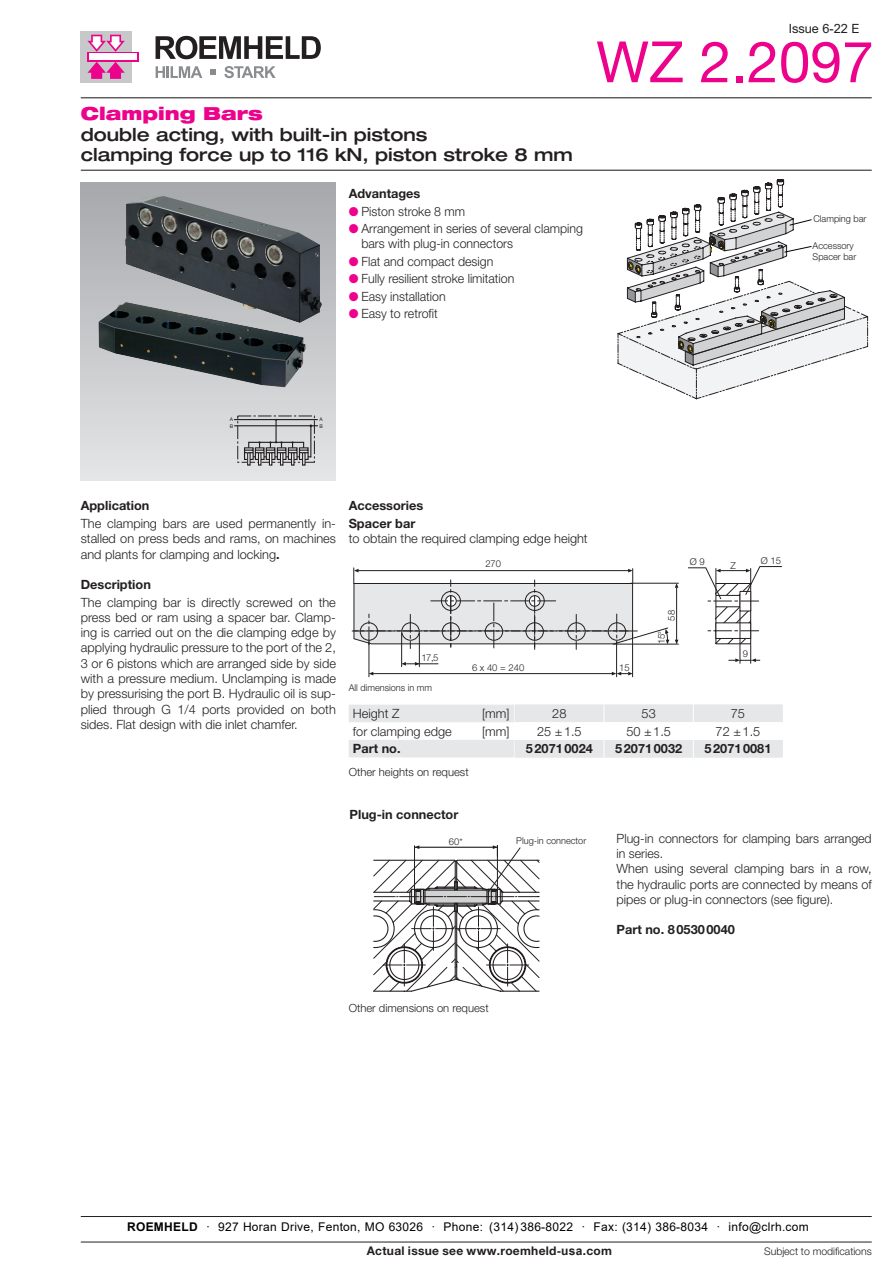
<style>
.page{position:relative;width:893px;height:1263px;background:#fff}
.page>*{position:absolute;margin:0;border:0;box-sizing:border-box;transform-origin:0 0}
.t1{font:57px "Helvetica Neue LT Pro";color:#ed028c}
.t2{font:500 expanded 18px/20.2px "Helvetica Neue LT Pro";color:#231f20}
.t3{font:900 expanded 18px "Helvetica Neue LT Pro";color:#ed028c}
.t4{font:300 12.75px/15.3px "Helvetica Neue LT Pro";color:#231f20}
.t5{font:700 12.75px "Helvetica Neue LT Pro";color:#231f20}
.t6{font:12.75px "Helvetica Neue LT Pro";color:#231f20}
.t7{font:12px "Arial";letter-spacing:.025em;color:#000}
.t8{font:700 12px "Helvetica Neue LT Pro";letter-spacing:.025em;color:#231f20}
.t9{font:300 11.25px "Helvetica Neue LT Pro";color:#231f20}
.t10{font:300 10.5px "Helvetica Neue LT Pro";letter-spacing:-.005em;color:#231f20}
.t11{font:300 9.45px/10.5px "Helvetica Neue LT Pro";color:#231f20}
.t12{font:300 9.45px "Helvetica Neue";color:#231f20}
.t13{font:5.1px "Helvetica Neue";color:#231f20}
.s1{font-family:"Arial"}
.s2{color:#ed028c}
.s3{font-weight:700}
</style>
<div class="page">
<hr style="left:81px;top:170px;width:791px;height:1px;background:#231f20">
<hr style="left:81px;top:97px;width:791px;height:1px;background:#231f20">
<div style="left:81px;top:183px;width:255px;height:297px;background:linear-gradient(to bottom,#a7a8ac,#e3e4e6)"></div>
<div style="left:81px;top:31px;width:51px;height:52px;background:#c7c8ca"></div>
<svg style="left:87px;top:52px;width:52px;height:9px"></svg>
<div style="left:89px;top:54px;width:48px;height:6px;background:#fff"></div>
<svg style="left:87px;top:35px;width:38px;height:17px"></svg>
<svg style="left:87px;top:62px;width:38px;height:17px"></svg>
<svg style="left:156px;top:36px;width:165px;height:23px"></svg>
<svg style="left:156px;top:66px;width:46px;height:12px"></svg>
<svg style="left:224px;top:66px;width:52px;height:12px"></svg>
<svg style="left:210px;top:69px;width:6px;height:6px"></svg>
<svg style="left:617px;top:179px;width:251px;height:220px"></svg>
<svg style="left:688px;top:566px;width:94px;height:97px"></svg>
<hr style="left:676px;top:588px;width:1px;height:52px;background:#231f20">
<svg style="left:675px;top:640px;width:3px;height:4px"></svg>
<hr style="left:613px;top:644px;width:65px;height:1px;background:#231f20">
<hr style="left:631px;top:583px;width:47px;height:1px;background:#231f20">
<svg style="left:352px;top:568px;width:317px;height:109px"></svg>
<img style="left:99px;top:302px;width:207px;height:85px">
<img style="left:125px;top:196px;width:197px;height:127px">
<svg style="left:373px;top:845px;width:167px;height:147px"></svg>
<div style="left:237px;top:416px;width:78px;height:46px;border:1px dashed #231f20"></div>
<svg style="left:243px;top:441px;width:68px;height:24px;background:#929193"></svg>
<hr style="left:275px;top:421px;width:2px;height:21px;background:#231f20">
<hr style="left:234px;top:419px;width:84px;height:1px;background:#231f20">
<hr style="left:234px;top:425px;width:84px;height:1px;background:#231f20">
<hr style="left:310px;top:427px;width:1px;height:30px;background:#231f20">
<svg style="left:349px;top:705px;width:434px;height:52px"></svg>
<hr style="left:81px;top:1242px;width:791px;height:1px;background:#231f20">
<hr style="left:81px;top:1216px;width:791px;height:1px;background:#231f20">
<p class="t6" style="left:789px;top:20px;width:72px">Issue <span class="s1">6-22</span> E</p>
<h2 class="t3" style="left:81px;top:102px;width:183px">Clamping Bars</h2>
<h2 class="t2" style="left:81px;top:123px;width:493px">double acting, with built-in pistons<br>clamping force up to 116 kN, piston stroke 8 mm</h2>
<p class="t5" style="left:349px;top:186px;width:73px">Advantages</p>
<p class="t4" style="left:349px;top:203px;width:118px"><span class="s2">●</span> Piston stroke 8 mm</p>
<p class="t4" style="left:361px;top:221px;width:223px;text-indent:-13px"><span class="s2">●</span> Arrangement in series of several clamping bars with plug-in connectors</p>
<p class="t4" style="left:349px;top:253px;width:146px"><span class="s2">●</span> Flat and compact design</p>
<p class="t4" style="left:349px;top:271px;width:167px"><span class="s2">●</span> Fully resilient stroke limitation</p>
<p class="t4" style="left:349px;top:288px;width:99px"><span class="s2">●</span> Easy installation</p>
<p class="t4" style="left:349px;top:306px;width:91px"><span class="s2">●</span> Easy to retrofit</p>
<h1 class="t1" style="left:596px;top:27px;width:279px">WZ 2.2097</h1>
<p class="t11" style="left:813px;top:213px;width:54px">Clamping bar</p>
<p class="t11" style="left:813px;top:240px;width:45px">Accessory<br>Spacer bar</p>
<p class="t13" style="left:230px;top:416px;width:5px">A</p>
<p class="t13" style="left:319px;top:416px;width:5px">A</p>
<p class="t13" style="left:230px;top:423px;width:5px">B</p>
<p class="t13" style="left:319px;top:423px;width:5px">B</p>
<p class="t5" style="left:81px;top:498px;width:70px">Application</p>
<p class="t4" style="left:81px;top:515px;width:257px;text-align:justify">The clamping bars are used permanently in&shy;stalled on press beds and rams, on machines and plants for clamping and locking<span class="s3">.</span></p>
<p class="t5" style="left:81px;top:577px;width:72px">Description</p>
<p class="t4" style="left:81px;top:594px;width:257px;text-align:justify">The clamping bar is directly screwed on the press bed or ram using a spacer bar. Clamp&shy;ing is carried out on the die clamping edge by applying hydraulic pressure to the port of the 2, 3 or 6 pistons which are arranged side by side with a pressure medium. Unclamping is made by pressurising the port B. Hydraulic oil is sup&shy;plied through G 1/4 ports provided on both sides. Flat design with die inlet chamfer.</p>
<p class="t5" style="left:349px;top:498px;width:76px">Accessories</p>
<p class="t5" style="left:349px;top:515px;width:68px">Spacer bar</p>
<p class="t4" style="left:349px;top:531px;width:241px">to obtain the required clamping edge height</p>
<p class="t12" style="left:485px;top:557px;width:17px">270</p>
<p class="t12" style="left:690px;top:556px;width:16px">Ø 9</p>
<p class="t12" style="left:666px;top:621px;width:12px;rotate:-90deg">58</p>
<p class="t12" style="left:422px;top:652px;width:18px">17,5</p>
<p class="t11" style="left:349px;top:682px;width:85px">All dimensions in mm</p>
<p class="t12" style="left:472px;top:661px;width:54px">6 x 40 = 240</p>
<p class="t12" style="left:619px;top:661px;width:12px">15</p>
<p class="t12" style="left:656px;top:644px;width:14px;rotate:-90deg">15°</p>
<p class="t12" style="left:731px;top:560px;width:7px">Z</p>
<p class="t12" style="left:761px;top:555px;width:22px">Ø 15</p>
<p class="t12" style="left:743px;top:648px;width:7px">9</p>
<p class="t4" style="left:353px;top:705px;width:48px">Height Z</p>
<p class="t4" style="left:482px;top:705px;width:29px">[mm]</p>
<p class="t4" style="left:353px;top:723px;width:100px">for clamping edge</p>
<p class="t4" style="left:482px;top:723px;width:29px">[mm]</p>
<p class="t5" style="left:353px;top:741px;width:49px">Part no.</p>
<p class="t9" style="left:349px;top:765px;width:122px">Other heights on request</p>
<p class="t4" style="left:552px;top:705px;width:16px">28</p>
<p class="t4" style="left:642px;top:705px;width:16px">53</p>
<p class="t4" style="left:731px;top:705px;width:16px">75</p>
<p class="t4" style="left:537px;top:723px;width:46px">25 ±1.5</p>
<p class="t4" style="left:626px;top:723px;width:46px">50 ±1.5</p>
<p class="t4" style="left:716px;top:723px;width:46px">72 ±1.5</p>
<p class="t5" style="left:526px;top:741px;width:68px">520710024</p>
<p class="t5" style="left:615px;top:741px;width:68px">520710032</p>
<p class="t5" style="left:704px;top:741px;width:68px">520710081</p>
<p class="t4" style="left:571px;top:723px;width:5px">,</p>
<p class="t4" style="left:660px;top:723px;width:5px">,</p>
<p class="t4" style="left:750px;top:723px;width:5px">,</p>
<p class="t5" style="left:524px;top:741px;width:72px">5. .0024</p>
<p class="t5" style="left:613px;top:741px;width:72px">5. .0032</p>
<p class="t5" style="left:702px;top:741px;width:72px">5. .0081</p>
<p class="t5" style="left:350px;top:807px;width:110px">Plug-in connector</p>
<p class="t12" style="left:449px;top:836px;width:15px">60*</p>
<p class="t11" style="left:516px;top:835px;width:71px">Plug-in connector</p>
<p class="t4" style="left:617px;top:830px;width:257px">Plug-in connectors for clamping bars arranged in series.<br>When using several clamping bars in a row, the hydraulic ports are connected by means of pipes or plug-in connectors (see figure).</p>
<p class="t5" style="left:617px;top:922px;width:120px">Part no. 805300040</p>
<p class="t9" style="left:349px;top:1001px;width:142px">Other dimensions on request</p>
<p class="t7" style="left:127px;top:1218px;width:683px"><span class="s3">ROEMHELD</span> · 927 Horan Drive, Fenton, MO 63026 · Phone: (314) 386-8022 · Fax: (314) 386-8034 · info@clrh.com</p>
<p class="t8" style="left:367px;top:1243px;width:247px">Actual issue see www.roemheld<span class="s1">-usa</span>.com</p>
<p class="t10" style="left:764px;top:1244px;width:109px">Subject to modifications</p>
</div>
